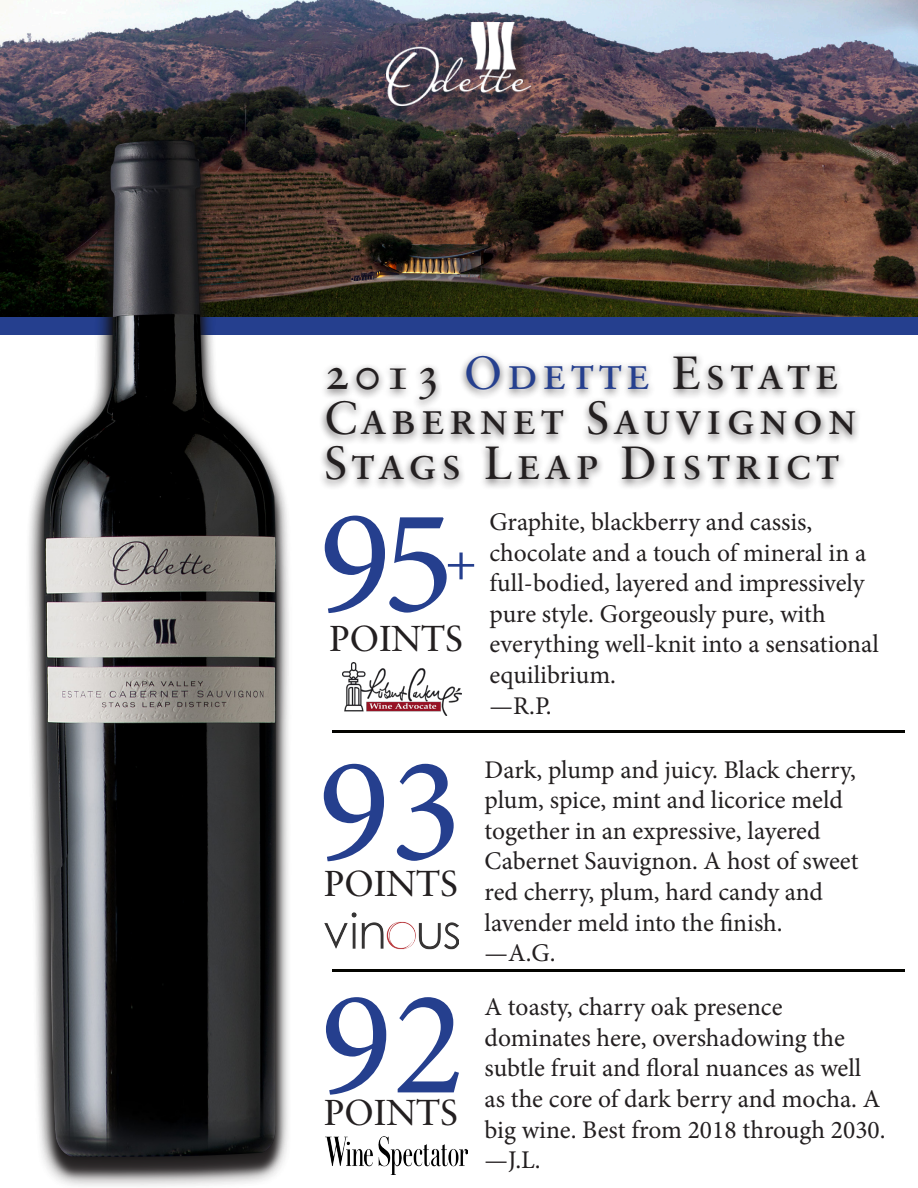
<style>
.page{position:relative;width:918px;height:1188px;background:#fff}
.page>*{position:absolute;margin:0;border:0;box-sizing:border-box;transform-origin:0 0}
.t1{font:150px "Minion Pro";color:#253f8e}
.t2{font:55.05px "Minion Pro";color:#253f8e}
.t3{font:46.5px/45px "Sabon Roman SC";letter-spacing:.1em;color:#231f20}
.t4{font:36px "Sabon Roman SC";color:#231f20}
.t5{font:25.5px/30.6px "Minion Pro";letter-spacing:-.005em;color:#231f20}
.s1{color:#253f8e}
</style>
<div class="page">
<img style="left:0;top:0;width:918px;height:317px">
<div style="left:389px;top:25px;width:159px;height:99px;background:#231f20;opacity:.75"></div>
<img style="left:386px;top:23px;width:145px;height:82px">
<div style="left:0;top:317px;width:918px;height:18px;background:#253f8e"></div>
<img style="left:25px;top:94px;width:273px;height:1090px">
<div style="left:319px;top:351px;width:543px;height:140px;background:#231f20;opacity:.75"></div>
<img style="left:333px;top:730px;width:571px;height:2px">
<img style="left:333px;top:969px;width:571px;height:2px">
<img style="left:324px;top:912px;width:134px;height:38px">
<img style="left:342px;top:663px;width:120px;height:52px">
<img style="left:326px;top:1136px;width:142px;height:38px">
<p class="t3" style="left:324px;top:350px;width:534px">2013 <span class="s1">Odette</span> Estate<br>Cabernet Sauvignon<br>Stags Leap District</p>
<p class="t1" style="left:319px;top:462px;width:137px">95</p>
<p class="t2" style="left:445px;top:525px;width:33px">+</p>
<p class="t4" style="left:329px;top:617px;width:135px">POINTS</p>
<p class="t5" style="left:490px;top:507px;width:391px">Graphite, blackberry and cassis, chocolate and a touch of mineral in a full-bodied, layered and impressively pure style. Gorgeously pure, with everything well-knit into a sensational equilibrium.<br>—R.P.</p>
<p class="t1" style="left:318px;top:711px;width:145px">93</p>
<p class="t4" style="left:324px;top:862px;width:135px">POINTS</p>
<p class="t1" style="left:320px;top:944px;width:147px">92</p>
<p class="t4" style="left:324px;top:1091px;width:135px">POINTS</p>
<p class="t5" style="left:485px;top:754px;width:376px">Dark, plump and juicy. Black cherry, plum, spice, mint and licorice meld together in an expressive, layered<br>Cabernet Sauvignon. A host of sweet red cherry, plum, hard candy and lavender meld into the finish. —A.G.</p>
<p class="t5" style="left:485px;top:992px;width:403px">A toasty, charry oak presence dominates here, overshadowing the subtle fruit and floral nuances as well as the core of dark berry and mocha. A big wine. Best from 2018 through 2030. —J.L.</p>
</div>
